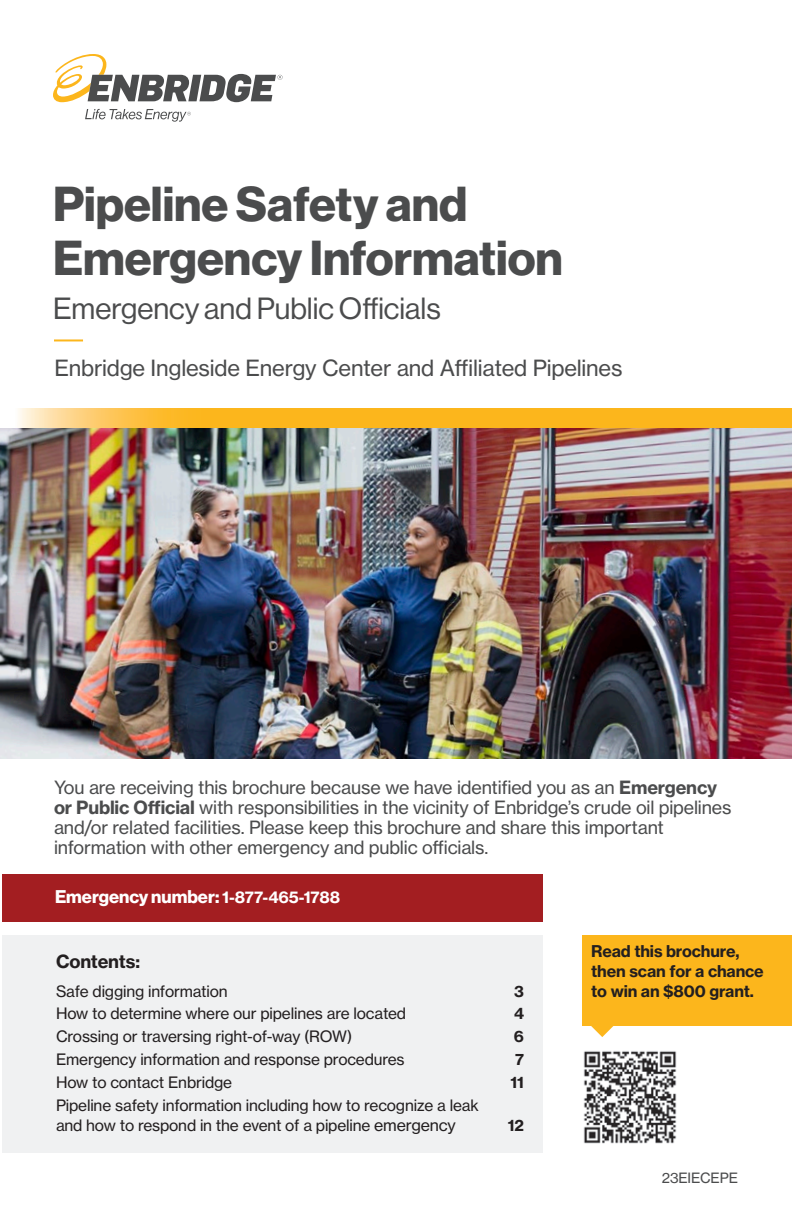
<style>
.page{position:relative;width:792px;height:1224px;background:#fff}
.page>*{position:absolute;margin:0;border:0;box-sizing:border-box;transform-origin:0 0}
.page_heading{font:48px/53.6px "N Haas Grotesk DS Pro 75 Bd";color:#4b4c4d}
.page_heading-2{font:30px "N Haas Grotesk DS Pro 55 Rg";color:#4b4c4d}
.body_copy{font:22px "N Haas Grotesk TX Pro 55 Rg";letter-spacing:-.01em;color:#4b4c4d}
.body_copy-2{font:18px/20px "N Haas Grotesk TX Pro 55 Rg";letter-spacing:-.01em;color:#4b4c4d}
.page_heading-3{font:18px "N Haas Grotesk DS Pro 75 Bd";color:#fff}
.subhead{font:18px "N Haas Grotesk TX Pro 75 Bd";letter-spacing:-.01em;color:#231f20}
.body_copy-3{font:16px/20px "N Haas Grotesk TX Pro 75 Bd";letter-spacing:-.01em;color:#231f20}
.bullets{font:15.6px/20px "N Haas Grotesk TX Pro 55 Rg";letter-spacing:-.01em;color:#231f20}
.bullets-2{font:15.6px "N Haas Grotesk TX Pro 75 Bd";color:#231f20}
.body_copy-4{font:14px "N Haas Grotesk TX Pro 55 Rg";letter-spacing:-.01em;color:#4b4c4d}
.s1{font-family:"N Haas Grotesk TX Pro 75 Bd"}
.s2{font-family:"N Haas Grotesk TX Pro 75 Bd";font-size:16px}
.s3{font-size:16px}
</style>
<div class="page">
<img style="left:0;top:428px;width:792px;height:330px">
<svg style="left:18px;top:409px;width:774px;height:19px;background:#fcbb2e"></svg>
<svg style="left:591px;top:1026px;width:23px;height:11px"></svg>
<svg style="left:53px;top:54px;width:230px;height:48px"></svg>
<svg style="left:85px;top:109px;width:106px;height:13px"></svg>
<div style="left:582px;top:936px;width:210px;height:90px;background:#fcb61c"></div>
<img style="left:583px;top:1051px;width:94px;height:93px">
<div style="left:2px;top:936px;width:540px;height:217px;background:#f0f1f2"></div>
<hr style="left:54px;top:339px;width:29px;height:2px;background:#fcb61c">
<div style="left:2px;top:874px;width:540px;height:48px;background:#a31e21"></div>
<p class="page_heading" style="left:53px;top:179px;width:511px">Pipeline Safety and<br>Emergency Information</p>
<p class="page_heading-2" style="left:53px;top:292px;width:389px">Emergency and Public Officials</p>
<p class="body_copy" style="left:54px;top:354px;width:570px">Enbridge Ingleside Energy Center and Affiliated Pipelines</p>
<p class="body_copy-2" style="left:54px;top:777px;width:679px">You are receiving this brochure because we have identified you as an <span class="s1">Emergency or Public Official</span> with responsibilities in the vicinity of Enbridge’s crude oil pipelines and/or related facilities. Please keep this brochure and share this important information with other emergency and public officials.</p>
<p class="page_heading-3" style="left:55px;top:886px;width:287px">Emergency number: <span class="s2">1-877-465-1788</span></p>
<p class="subhead" style="left:56px;top:950px;width:86px">Contents:</p>
<p class="bullets" style="left:56px;top:981px;width:173px">Safe digging information</p>
<p class="bullets-2" style="left:514px;top:981px;width:11px">3</p>
<p class="bullets" style="left:56px;top:1004px;width:352px">How to determine where our pipelines are located</p>
<p class="bullets-2" style="left:514px;top:1004px;width:12px">4</p>
<p class="bullets" style="left:56px;top:1027px;width:298px">Crossing or traversing right-of-way (ROW)</p>
<p class="bullets-2" style="left:514px;top:1027px;width:12px">6</p>
<p class="bullets" style="left:56px;top:1049px;width:350px">Emergency information and response procedures</p>
<p class="bullets-2" style="left:515px;top:1050px;width:10px">7</p>
<p class="bullets" style="left:56px;top:1072px;width:178px">How to contact Enbridge</p>
<p class="bullets-2" style="left:511px;top:1073px;width:15px">11</p>
<p class="bullets" style="left:56px;top:1095px;width:424px">Pipeline safety information including how to recognize a leak and how to respond in the event of a pipeline <span class="s3">emergency</span></p>
<p class="bullets-2" style="left:508px;top:1115px;width:18px">12</p>
<p class="body_copy-3" style="left:591px;top:941px;width:174px">Read this brochure, then scan for a chance to win an $800 grant.</p>
<p class="body_copy-4" style="left:662px;top:1169px;width:78px">23EIECEPE</p>
</div>
